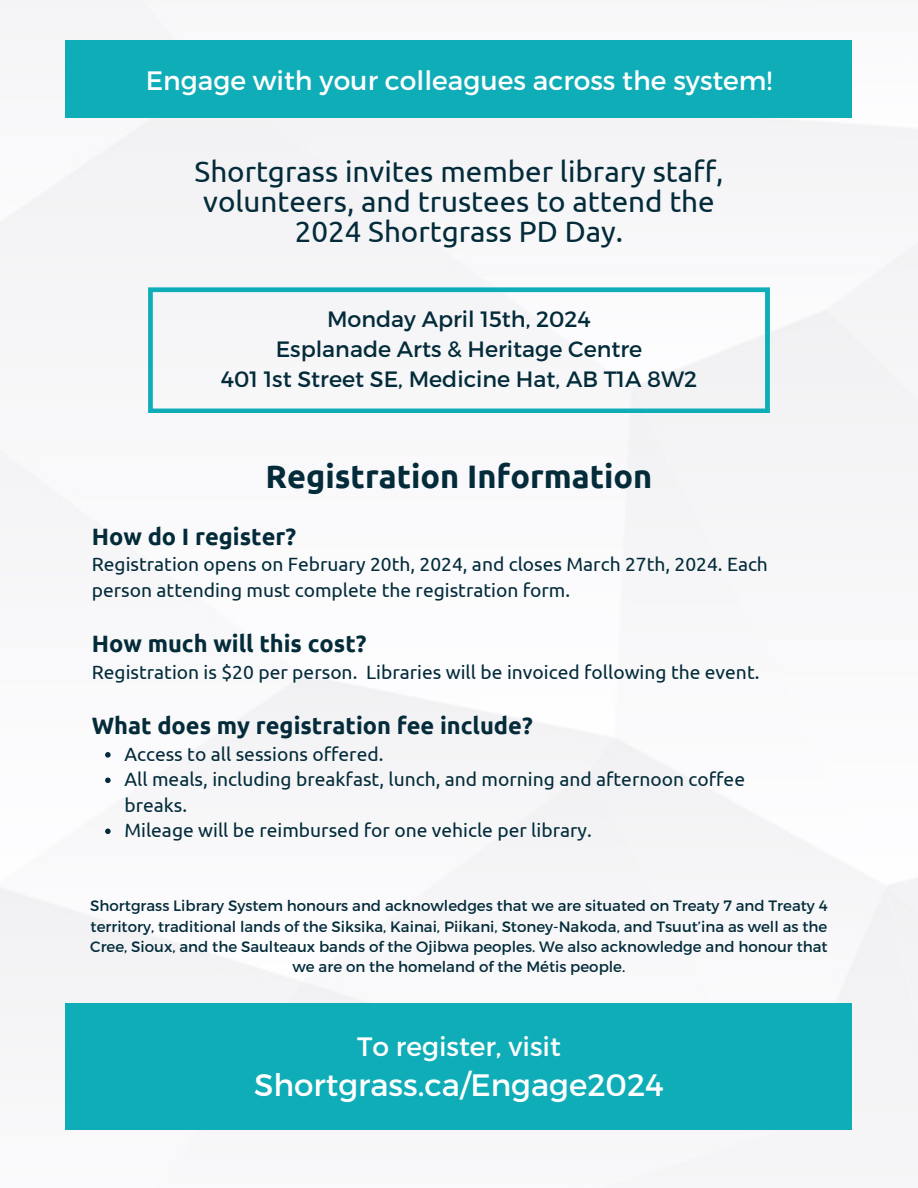
<style>
.page{position:relative;width:918px;height:1188px;background:#fff}
.page>*{position:absolute;margin:0;border:0;box-sizing:border-box;transform-origin:0 0}
.t1{font:700 32.55px "Ubuntu";color:#032b3a}
.t2{font:31.05px "Montserrat";color:#fff}
.t3{font:29.55px/29.8px "Ubuntu";color:#032b3a;text-align:center}
.t4{font:26.55px "Montserrat";color:#fff}
.t5{font:700 23.7px "Ubuntu";color:#032b3a}
.t6{font:22.2px/30px "Montserrat";color:#032b3a;text-align:center}
.t7{font:19.2px/25.5px "Ubuntu";color:#032b3a}
.t8{font:15px/20.2px "Montserrat";color:#032b3a;text-align:center}
</style>
<div class="page">
<img style="left:0;top:0;width:918px;height:1172px">
<div style="left:66px;top:41px;width:786px;height:77px;background:#0fadb8"></div>
<div style="left:66px;top:1003px;width:786px;height:127px;background:#0fadb8"></div>
<svg style="left:105px;top:752px;width:6px;height:6px"></svg>
<svg style="left:105px;top:778px;width:6px;height:5px"></svg>
<svg style="left:105px;top:829px;width:6px;height:5px"></svg>
<svg style="left:148px;top:287px;width:622px;height:126px;fill:#f6f6f8"></svg>
<h3 class="t4" style="left:146px;top:63px;width:628px">Engage with your colleagues across the system!</h3>
<h5 class="t3" style="left:195px;top:156px;width:530px">Shortgrass invites member library staff, volunteers, and trustees to attend the<br>2024 Shortgrass PD Day.</h5>
<h2 class="t6" style="left:221px;top:303px;width:478px">Monday April 15th, 2024<br>Esplanade Arts &amp; Heritage Centre<br>401 1st Street SE, Medicine Hat, AB T1A 8W2</h2>
<h1 class="t1" style="left:266px;top:458px;width:388px">Registration Information</h1>
<h6 class="t5" style="left:92px;top:523px;width:206px">How do I register?</h6>
<h6 class="t7" style="left:92px;top:552px;width:678px">Registration opens on February 20th, 2024, and closes March 27th, 2024. Each person attending must complete the registration form.</h6>
<h6 class="t5" style="left:92px;top:630px;width:276px">How much will this cost?</h6>
<h6 class="t7" style="left:92px;top:659px;width:669px">Registration is $20 per person. Libraries will be invoiced following the event.</h6>
<h4 class="t5" style="left:92px;top:712px;width:443px">What does my registration fee include?</h4>
<p class="t7" style="left:124px;top:741px;width:261px">Access to all sessions offered.</p>
<p class="t7" style="left:124px;top:767px;width:622px">All meals, including breakfast, lunch, and morning and afternoon coffee breaks.</p>
<p class="t7" style="left:124px;top:818px;width:469px">Mileage will be reimbursed for one vehicle per library.</p>
<p class="t8" style="left:90px;top:895px;width:739px">Shortgrass Library System honours and acknowledges that we are situated on Treaty 7 and Treaty 4 territory, traditional lands of the Siksika, Kainai, Piikani, Stoney-Nakoda, and Tsuut’ina as well as the Cree, Sioux, and the Saulteaux bands of the Ojibwa peoples. We also acknowledge and honour that we are on the homeland of the Métis people.</p>
<h2 class="t4" style="left:357px;top:1029px;width:205px">To register, visit</h2>
<h2 class="t2" style="left:254px;top:1065px;width:411px">Shortgrass.ca/Engage2024</h2>
</div>
